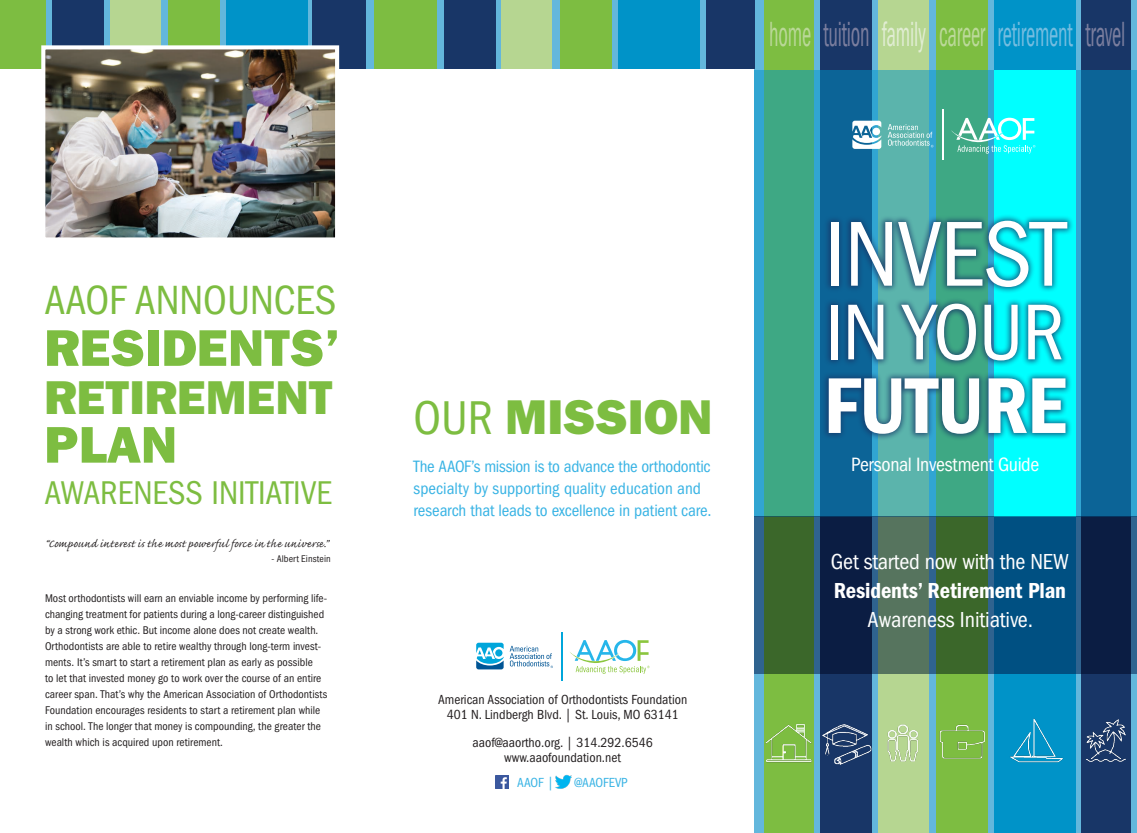
<style>
.page{position:relative;width:1137px;height:833px;background:#fff}
.page>*{position:absolute;margin:0;border:0;box-sizing:border-box;transform-origin:0 0}
.t1{font:condensed 95.38px "ITC Franklin Gothic Std";letter-spacing:-.01em;color:#fff}
.t2{font:condensed 81.75px "ITC Franklin Gothic Std";letter-spacing:-.01em;color:#fff}
.t3{font:81.75px "ITC Franklin Gothic Std Dm Cd";letter-spacing:-.01em;color:#fff}
.t4{font:51.75px "ITC Franklin Gothic Std Hvy";color:#7dbd41}
.t5{font:49.12px "ITC Franklin Gothic Std Hvy";color:#7dbd41}
.t6{font:47.75px "ITC Franklin Gothic Std Hvy";color:#7dbd41}
.t7{font:condensed 42.25px "ITC Franklin Gothic Std";color:#7dbd41}
.t8{font:condensed 36.25px "Franklin Gothic";letter-spacing:-.01em;color:#7b7e9e;scale:.57 1}
.t9{font:condensed 34.12px "ITC Franklin Gothic Std";color:#7dbd41}
.t10{font:condensed 22.5px "ITC Franklin Gothic Std";letter-spacing:-.01em;color:#fff}
.t11{font:22.5px "ITC Franklin Gothic Std Dm Cd";letter-spacing:-.005em;color:#fff}
.t12{font:condensed 20px "ITC Franklin Gothic Std";letter-spacing:-.02em;color:#fff}
.t13{font:condensed 17px/21.8px "ITC Franklin Gothic Std";letter-spacing:-.005em;color:#38b3e4}
.t14{font:13.75px "Caflisch Script Web Pro";letter-spacing:.04em;color:#231f20}
.t15{font:condensed 13.62px/15px "ITC Franklin Gothic Std";color:#231f20;text-align:center}
.t16{font:condensed 13.62px "ITC Franklin Gothic Std";color:#38b3e4}
.t17{font:condensed 11.5px/16px "ITC Franklin Gothic Std";color:#231f20}
.t18{font:condensed 10px "ITC Franklin Gothic Std";letter-spacing:.01em;color:#231f20}
.s1{color:#bad898}
.s2{color:#e1edd3}
.s3{color:#bcd99a}
.s4{color:#75bde0}
.s5{font-family:"ITC Franklin Gothic Std";font-stretch:condensed}
</style>
<div class="page">
<div style="left:754px;top:0;width:382px;height:832px;background:#63b7dc"></div>
<div style="left:764px;top:0;width:49px;height:832px;background:#7dbd41"></div>
<div style="left:936px;top:0;width:51px;height:832px;background:#7dbd41"></div>
<div style="left:878px;top:0;width:50px;height:832px;background:#b6d691"></div>
<div style="left:994px;top:0;width:81px;height:832px;background:#0093c8"></div>
<div style="left:1080px;top:0;width:50px;height:832px;background:#183667"></div>
<div style="left:820px;top:0;width:52px;height:832px;background:#183667"></div>
<svg style="left:754px;top:70px;width:382px;height:446px;background:#2c909c"></svg>
<div style="left:994px;top:70px;width:81px;height:446px;background:#0ff"></div>
<svg style="left:754px;top:516px;width:382px;height:157px;background:#234f56"></svg>
<div style="left:821px;top:213px;width:253px;height:228px;background:#183667;opacity:.75"></div>
<svg style="left:852px;top:121px;width:29px;height:28px"></svg>
<svg style="left:887px;top:124px;width:46px;height:23px"></svg>
<hr style="left:942px;top:109px;width:1px;height:51px;background:#fff">
<svg style="left:950px;top:118px;width:85px;height:36px"></svg>
<img style="left:765px;top:721px;width:49px;height:44px">
<img style="left:887px;top:724px;width:31px;height:38px">
<img style="left:1010px;top:719px;width:53px;height:44px">
<img style="left:1075px;top:719px;width:56px;height:46px">
<img style="left:822px;top:724px;width:50px;height:41px">
<img style="left:928px;top:721px;width:60px;height:47px">
<svg style="left:476px;top:642px;width:27px;height:27px"></svg>
<svg style="left:509px;top:645px;width:44px;height:23px"></svg>
<hr style="left:561px;top:632px;width:1px;height:48px;background:#00a6db">
<svg style="left:570px;top:640px;width:79px;height:33px"></svg>
<div style="left:375px;top:0;width:385px;height:69px;background:#63b7dc"></div>
<div style="left:0;top:0;width:376px;height:69px;background:#63b7dc"></div>
<div style="left:374px;top:0;width:63px;height:69px;background:#7dbd41"></div>
<div style="left:0;top:0;width:45px;height:69px;background:#7dbd41"></div>
<div style="left:559px;top:0;width:52px;height:69px;background:#7dbd41"></div>
<div style="left:168px;top:0;width:52px;height:69px;background:#7dbd41"></div>
<div style="left:501px;top:0;width:51px;height:69px;background:#b6d691"></div>
<div style="left:110px;top:0;width:51px;height:69px;background:#b6d691"></div>
<div style="left:617px;top:0;width:82px;height:69px;background:#0093c8"></div>
<div style="left:226px;top:0;width:81px;height:69px;background:#0093c8"></div>
<div style="left:705px;top:0;width:49px;height:69px;background:#183667"></div>
<div style="left:312px;top:0;width:54px;height:69px;background:#183667"></div>
<div style="left:444px;top:0;width:51px;height:69px;background:#183667"></div>
<div style="left:52px;top:0;width:52px;height:69px;background:#183667"></div>
<img style="left:555px;top:774px;width:16px;height:15px">
<svg style="left:495px;top:775px;width:13px;height:13px"></svg>
<img style="left:46px;top:50px;width:288px;height:186px">
<div style="left:41px;top:45px;width:298px;height:196px;border:4px solid #fff"></div>
<h3 class="t7" style="left:44px;top:276px;width:293px">AAOF ANNOUNCES</h3>
<h3 class="t4" style="left:44px;top:317px;width:297px">RESIDENTS’</h3>
<h3 class="t6" style="left:44px;top:369px;width:290px">RETIREMENT</h3>
<h3 class="t4" style="left:44px;top:414px;width:134px">PLAN</h3>
<h3 class="t9" style="left:44px;top:473px;width:289px">AWARENESS INITIATIVE</h3>
<p class="t14" style="left:45px;top:536px;width:285px">“Compound interest is the most powerful force in the universe.”</p>
<p class="t18" style="left:271px;top:552px;width:61px">- Albert Einstein</p>
<p class="t17" style="left:45px;top:590px;width:284px">Most orthodontists will earn an enviable income by performing life&shy;changing treatment for patients during a long-career distinguished by a strong work ethic. But income alone does not create wealth.<br>Orthodontists are able to retire wealthy through long-term invest&shy;ments. It’s smart to start a retirement plan as early as possible<br>to let that invested money go to work over the course of an entire career span. That’s why the American Association of Orthodontists Foundation encourages residents to start a retirement plan while in school. The longer that money is compounding, the greater the wealth which is acquired upon retirement.</p>
<h3 class="t8" style="left:769px;top:14px;width:626px"><span class="s1">home</span> tuition <span class="s2">family</span> <span class="s3">career</span> <span class="s4">retirement</span> travel</h3>
<h3 class="t5" style="left:413px;top:388px;width:300px"><span class="s5">OUR</span> MISSION</h3>
<h1 class="t1" style="left:824px;top:200px;width:242px">INVEST</h1>
<h2 class="t2" style="left:825px;top:286px;width:240px">IN YOUR</h2>
<h2 class="t3" style="left:823px;top:359px;width:244px">FUTURE</h2>
<h3 class="t13" style="left:413px;top:456px;width:299px">The AAOF’s mission is to advance the orthodontic specialty by supporting quality education and research that leads to excellence in patient care.</h3>
<h3 class="t12" style="left:850px;top:452px;width:190px">Personal Investment Guide</h3>
<p class="t15" style="left:438px;top:692px;width:251px">American Association of Orthodontists Foundation<br>401 N. Lindbergh Blvd. | St. Louis, MO 63141</p>
<p class="t15" style="left:472px;top:735px;width:181px">aaof@aaortho.org. | 314.292.6546 www.aaofoundation.net</p>
<p class="t16" style="left:517px;top:774px;width:38px">AAOF |</p>
<p class="t16" style="left:574px;top:774px;width:55px">@AAOFEVP</p>
<h3 class="t10" style="left:830px;top:549px;width:239px">Get started now with the NEW</h3>
<h3 class="t11" style="left:833px;top:577px;width:234px">Residents’ Retirement Plan</h3>
<h3 class="t10" style="left:867px;top:606px;width:167px">Awareness Initiative.</h3>
</div>
